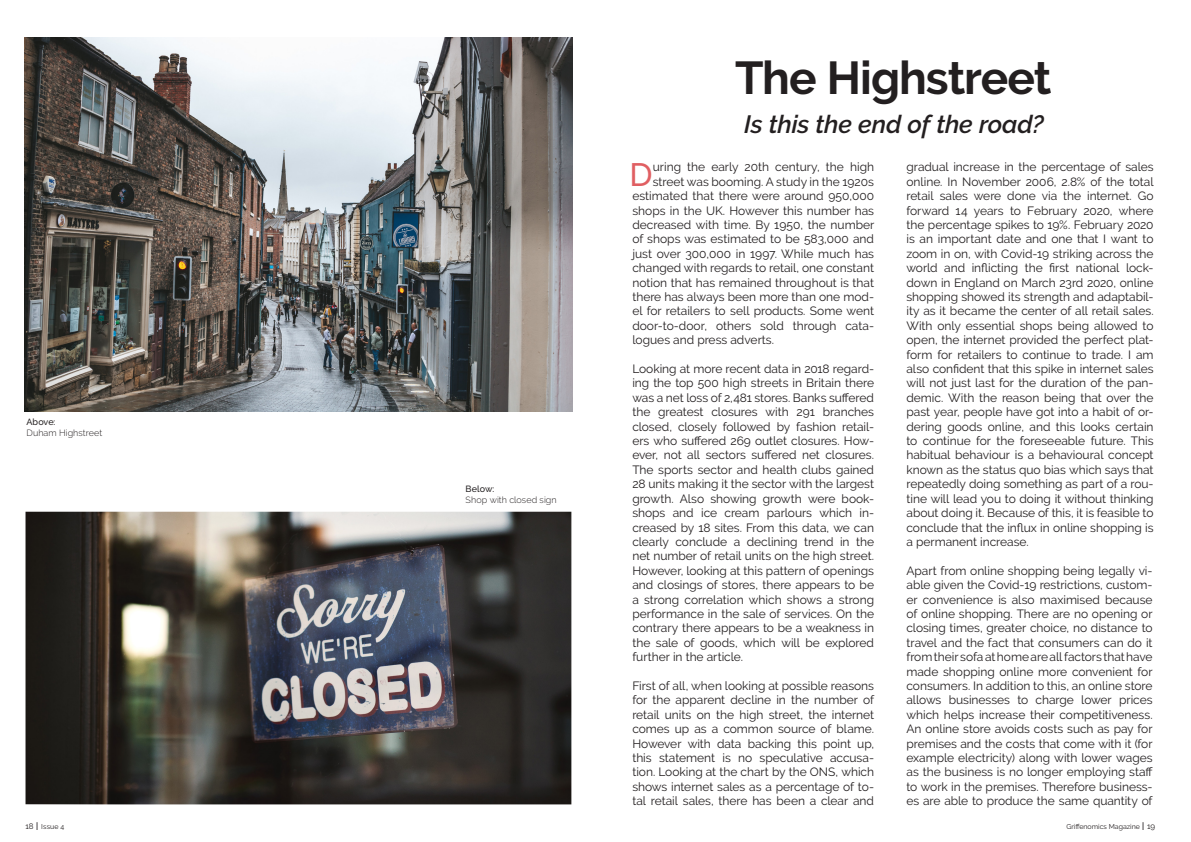
<style>
.page{position:relative;width:1191px;height:842px;background:#fff}
.page>*{position:absolute;margin:0;border:0;box-sizing:border-box;transform-origin:0 0}
.t1{font:700 46px "Raleway";letter-spacing:-.025em;color:#231f20}
.Paragraph_Style_5{font:500 32.3px "Raleway";color:#e05f62}
.t2{font:italic 600 25px "Raleway";letter-spacing:-.005em;color:#231f20}
.Paragraph_Style_5-2{font:12px/14.4px "Raleway";color:#231f20;text-align:justify}
.t3{font:300 9px "Raleway";letter-spacing:.01em;color:#231f20}
.t4{font:500 9px "Raleway";letter-spacing:.005em;color:#231f20}
.t5{font:7px "Raleway";color:#231f20}
.s1{font-size:8px}
.s2{font-size:11px}
</style>
<div class="page">
<img style="left:24px;top:38px;width:549px;height:374px">
<img style="left:26px;top:512px;width:545px;height:292px">
<p class="t4" style="left:26px;top:417px;width:31px">Above:</p>
<p class="t3" style="left:26px;top:428px;width:77px">Duham Highstreet</p>
<p class="t5" style="left:26px;top:822px;width:40px"><span class="s1">18</span> <span class="s2">I</span> Issue 4</p>
<p class="t4" style="left:465px;top:483px;width:30px">Below:</p>
<p class="t3" style="left:465px;top:494px;width:93px">Shop with closed sign</p>
<p class="t1" style="left:735px;top:51px;width:318px">The Highstreet</p>
<p class="t2" style="left:744px;top:110px;width:301px">Is this the end of the road?</p>
<p class="Paragraph_Style_5" style="left:629px;top:156px;width:25px">D</p>
<p class="Paragraph_Style_5-2" style="left:652px;top:160px;width:223px">uring the early 20th century, the high</p>
<p class="Paragraph_Style_5-2" style="left:652px;top:174px;width:223px">street was booming. A study in the 1920s</p>
<p class="Paragraph_Style_5-2" style="left:632px;top:189px;width:243px">estimated that there were around 950,000</p>
<p class="Paragraph_Style_5-2" style="left:632px;top:203px;width:243px">shops in the UK. However this number has</p>
<p class="Paragraph_Style_5-2" style="left:632px;top:218px;width:243px">decreased with time. By 1950, the number</p>
<p class="Paragraph_Style_5-2" style="left:632px;top:232px;width:243px">of shops was estimated to be 583,000 and</p>
<p class="Paragraph_Style_5-2" style="left:632px;top:246px;width:243px">just over 300,000 in 1997. While much has</p>
<p class="Paragraph_Style_5-2" style="left:632px;top:261px;width:243px">changed with regards to retail, one constant</p>
<p class="Paragraph_Style_5-2" style="left:632px;top:275px;width:243px">notion that has remained throughout is that</p>
<p class="Paragraph_Style_5-2" style="left:632px;top:290px;width:243px">there has always been more than one mod-</p>
<p class="Paragraph_Style_5-2" style="left:632px;top:304px;width:243px">el for retailers to sell products. Some went</p>
<p class="Paragraph_Style_5-2" style="left:632px;top:318px;width:243px">door-to-door, others sold through cata-</p>
<p class="Paragraph_Style_5-2" style="left:632px;top:333px;width:143px">logues and press adverts.</p>
<p class="Paragraph_Style_5-2" style="left:632px;top:362px;width:243px">Looking at more recent data in 2018 regard&shy;ing the top 500 high streets in Britain there was a net loss of 2,481 stores. Banks suffered the greatest closures with 291 branches closed, closely followed by fashion retail&shy;ers who suffered 269 outlet closures. How&shy;ever, not all sectors suffered net closures.<br>The sports sector and health clubs gained 28 units making it the sector with the largest growth. Also showing growth were book&shy;shops and ice cream parlours which in&shy;creased by 18 sites. From this data, we can clearly conclude a declining trend in the net number of retail units on the high street.<br>However, looking at this pattern of openings and closings of stores, there appears to be a strong correlation which shows a strong performance in the sale of services. On the contrary there appears to be a weakness in the sale of goods, which will be explored further in the article.</p>
<p class="Paragraph_Style_5-2" style="left:632px;top:678px;width:243px">First of all, when looking at possible reasons for the apparent decline in the number of retail units on the high street, the internet comes up as a common source of blame.<br>However with data backing this point up, this statement is no speculative accusa&shy;tion. Looking at the chart by the ONS, which shows internet sales as a percentage of to&shy;tal retail sales, there has been a clear and</p>
<p class="Paragraph_Style_5-2" style="left:906px;top:160px;width:249px">gradual increase in the percentage of sales online. In November 2006, 2.8% of the total retail sales were done via the internet. Go forward 14 years to February 2020, where the percentage spikes to 19%. February 2020 is an important date and one that I want to zoom in on, with Covid-19 striking across the world and inflicting the first national lock&shy;down in England on March 23rd 2020, online shopping showed its strength and adaptabil&shy;ity as it became the center of all retail sales.<br>With only essential shops being allowed to open, the internet provided the perfect plat&shy;form for retailers to continue to trade. I am also confident that this spike in internet sales will not just last for the duration of the pan&shy;demic. With the reason being that over the past year, people have got into a habit of or&shy;dering goods online, and this looks certain to continue for the foreseeable future. This habitual behaviour is a behavioural concept known as the status quo bias which says that repeatedly doing something as part of a rou&shy;tine will lead you to doing it without thinking about doing it. Because of this, it is feasible to conclude that the influx in online shopping is a permanent increase.</p>
<p class="Paragraph_Style_5-2" style="left:906px;top:563px;width:248px">Apart from online shopping being legally vi&shy;able given the Covid-19 restrictions, custom&shy;er convenience is also maximised because of online shopping. There are no opening or closing times, greater choice, no distance to travel and the fact that consumers can do it from their sofa at home are all factors that have made shopping online more convenient for consumers. In addition to this, an online store allows businesses to charge lower prices which helps increase their competitiveness.<br>An online store avoids costs such as pay for premises and the costs that come with it (for example electricity) along with lower wages as the business is no longer employing staff to work in the premises. Therefore business&shy;es are able to produce the same quantity of</p>
<p class="t5" style="left:1066px;top:822px;width:90px">Griffenomics Magazine <span class="s2">I</span> <span class="s1">19</span></p>
</div>
